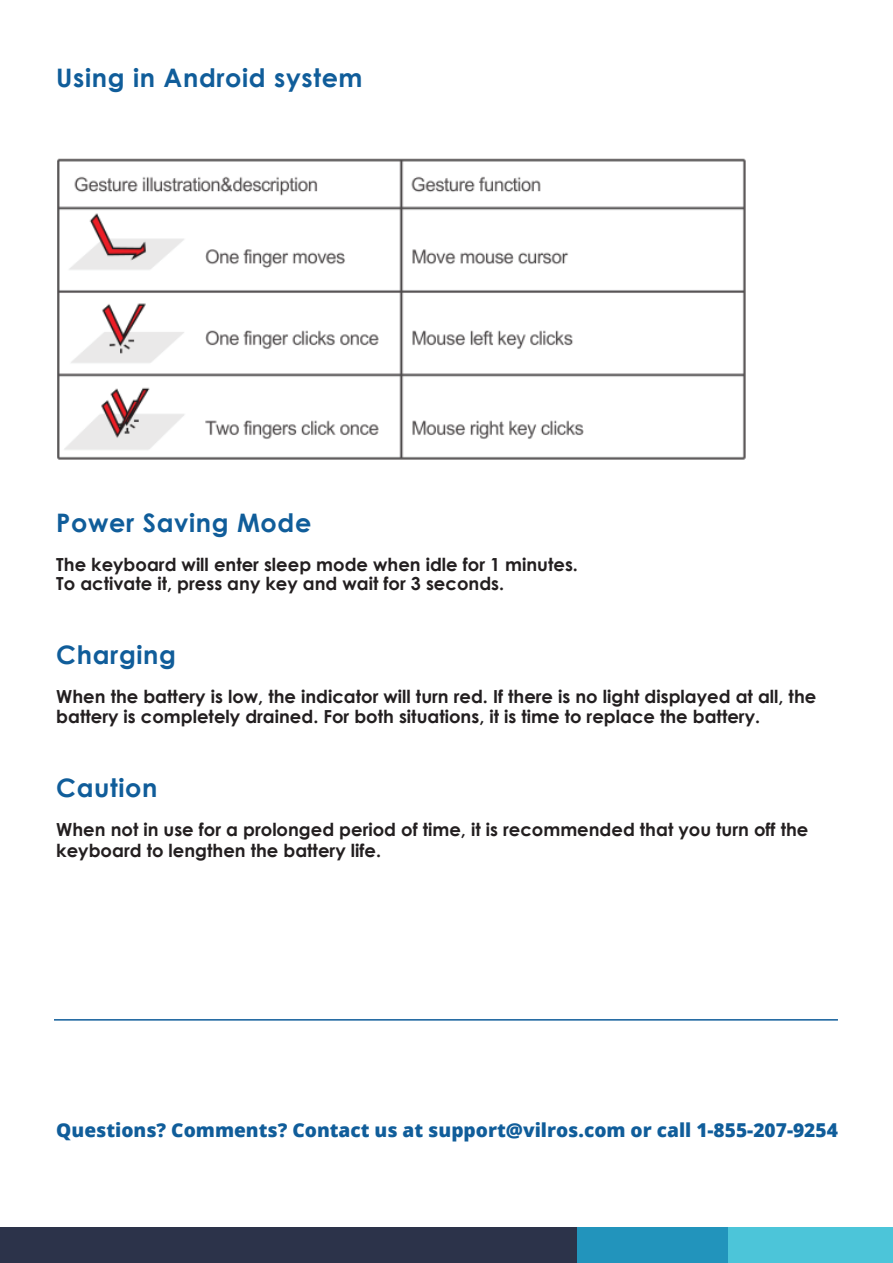
<style>
.page{position:relative;width:893px;height:1263px;background:#fff}
.page>*{position:absolute;margin:0;border:0;box-sizing:border-box;transform-origin:0 0}
.t1{font:700 25.5px "Century Gothic";letter-spacing:.025em;color:#105d9a}
.t2{font:800 19.2px "Open Sans";color:#105d9a}
.t3{font:700 18px/19.5px "Century Gothic";color:#231f20}
</style>
<div class="page">
<div style="left:728px;top:1228px;width:165px;height:35px;background:#4cc5d9"></div>
<div style="left:576px;top:1228px;width:152px;height:35px;background:#2294bc"></div>
<div style="left:0;top:1228px;width:576px;height:35px;background:#2c334a"></div>
<img style="left:57px;top:158px;width:689px;height:302px">
<hr style="left:54px;top:1019px;width:784px;height:1px;background:#105d9a">
<h1 class="t1" style="left:56px;top:62px;width:308px">Using in Android system</h1>
<h1 class="t1" style="left:56px;top:507px;width:256px">Power Saving Mode</h1>
<p class="t3" style="left:56px;top:554px;width:523px">The keyboard will enter sleep mode when idle for 1 minutes.<br>To activate it, press any key and wait for 3 seconds.</p>
<h1 class="t1" style="left:56px;top:639px;width:121px">Charging</h1>
<p class="t3" style="left:56px;top:687px;width:761px">When the battery is low, the indicator will turn red. If there is no light displayed at all, the battery is completely drained. For both situations, it is time to replace the battery.</p>
<h1 class="t1" style="left:56px;top:771px;width:103px">Caution</h1>
<p class="t3" style="left:56px;top:818px;width:754px;line-height:21.6px">When not in use for a prolonged period of time, it is recommended that you turn off the keyboard to lengthen the battery life.</p>
<p class="t2" style="left:56px;top:1116px;width:783px">Questions? Comments? Contact us at support@vilros.com or call 1-855-207-9254</p>
</div>
